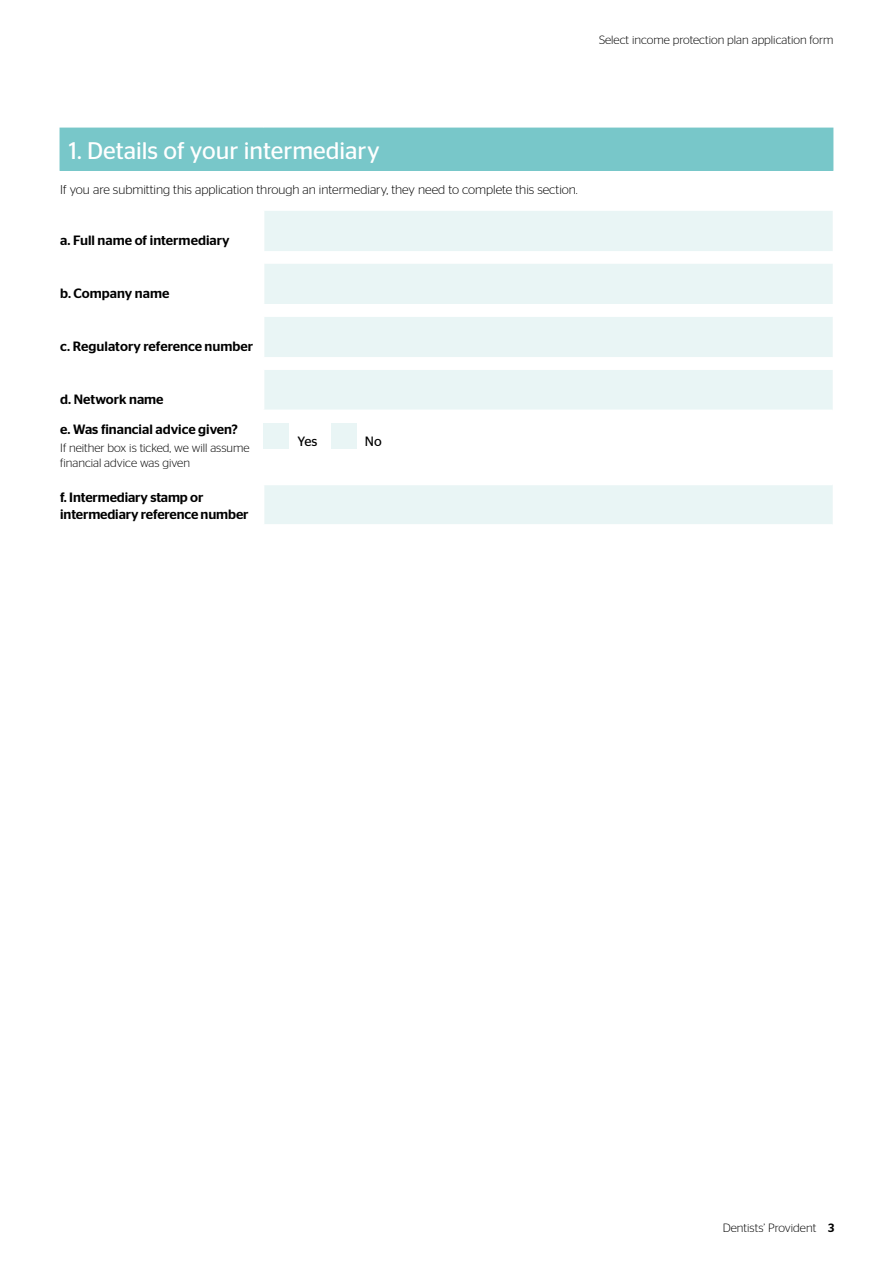
<style>
.page{position:relative;width:893px;height:1263px;background:#fff}
.page>*{position:absolute;margin:0;border:0;box-sizing:border-box;transform-origin:0 0}
.t1{font:24px "Stag Sans";color:#fff}
.t2{font:500 13.5px/29.5px "Stag Sans";color:#000}
.t3{font:13.5px "Stag Sans";color:#000}
.t4{font:300 12.75px "Stag Sans";color:#000}
.t5{font:300 12px/15.8px "Stag Sans";color:#000}
.s1{font-weight:500}
</style>
<div class="page">
<div style="left:60px;top:128px;width:773px;height:43px;background:#78c7c9"></div>
<svg style="left:264px;top:211px;width:569px;height:313px;fill:#e9f5f5"></svg>
<svg style="left:264px;top:251px;width:569px;height:119px;fill:#e9f5f5"></svg>
<hr style="left:263px;top:409px;width:570px;height:2px;background:#fff">
<hr style="left:263px;top:484px;width:570px;height:1px;background:#fff">
<div style="left:264px;top:423px;width:25px;height:26px;background:#e9f5f5"></div>
<div style="left:331px;top:423px;width:25px;height:26px;background:#e9f5f5"></div>
<p class="t5" style="left:599px;top:31px;width:236px">Select income protection plan application form</p>
<h1 class="t1" style="left:69px;top:137px;width:312px">1. Details of your intermediary</h1>
<p class="t4" style="left:60px;top:182px;width:519px">If you are submitting this application through an intermediary, they need to complete this section.</p>
<p class="t2" style="left:60px;top:226px;width:171px">a. Full name of intermediary</p>
<p class="t2" style="left:60px;top:278px;width:111px">b. Company name</p>
<p class="t2" style="left:60px;top:332px;width:194px">c. Regulatory reference number</p>
<p class="t2" style="left:60px;top:385px;width:179px">d. Network name<br>e. Was financial advice given?</p>
<p class="t5" style="left:60px;top:439px;width:191px">If neither box is ticked, we will assume financial advice was given</p>
<p class="t2" style="left:60px;top:488px;width:190px;line-height:17.2px">f. Intermediary stamp or intermediary reference number</p>
<p class="t3" style="left:298px;top:433px;width:21px">Yes</p>
<p class="t3" style="left:365px;top:433px;width:18px">No</p>
<p class="t5" style="left:723px;top:1220px;width:113px">Dentists’ Provident <span class="s1">3</span></p>
</div>
